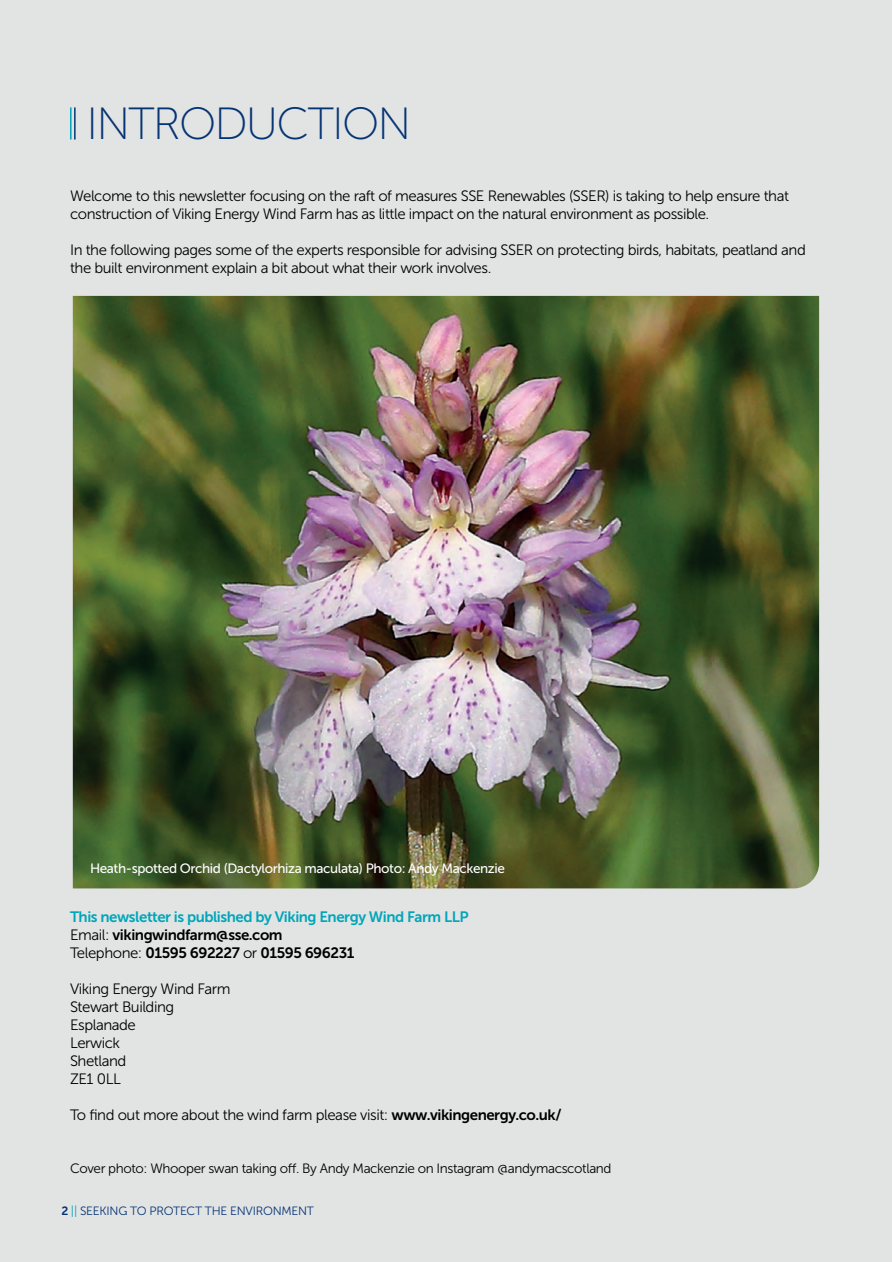
<style>
.page{position:relative;width:892px;height:1262px;background:#fff}
.page>*{position:absolute;margin:0;border:0;box-sizing:border-box;transform-origin:0 0}
.t1{font:45px "Museo Sans 100";letter-spacing:-.04em;color:#053474}
.t2{font:15px/18px "Museo Sans 300";letter-spacing:-.03em;color:#000001}
.t3{font:15px/18px "Museo Sans 700";letter-spacing:-.03em;color:#00a6b9}
.t4{font:13.5px "Museo Sans 300";letter-spacing:-.03em;color:#000001}
.t5{font:13.5px "Museo Sans 500";letter-spacing:-.03em;color:#fff}
.t6{font:12px "Museo Sans 300";letter-spacing:-.02em;color:#053474}
.s1{font-family:"Museo Sans 300";color:#000001}
.s2{color:#000001}
.s3{font-family:"Museo Sans 700"}
.s4{color:#00a6b9}
</style>
<div class="page">
<div style="left:0;top:0;width:891px;height:1261px;background:#e2e3e3"></div>
<hr style="left:74px;top:107px;width:2px;height:32px;background:#053474">
<hr style="left:70px;top:107px;width:1px;height:32px;background:#00a6b9">
<img style="left:73px;top:296px;width:745px;height:592px">
<h1 class="t1" style="left:86px;top:100px;width:326px">INTRODUCTION</h1>
<p class="t2" style="left:70px;top:187px;width:720px">Welcome to this newsletter focusing on the raft of measures SSE Renewables (SSER) is taking to help ensure that construction of Viking Energy Wind Farm has as little impact on the natural environment as possible.</p>
<p class="t2" style="left:70px;top:241px;width:737px">In the following pages some of the experts responsible for advising SSER on protecting birds, habitats, peatland and the built environment explain a bit about what their work involves.</p>
<p class="t5" style="left:90px;top:860px;width:416px">Heath-spotted Orchid (Dactylorhiza maculata) Photo: Andy Mackenzie</p>
<p class="t3" style="left:70px;top:907px;width:400px">This newsletter is published by Viking Energy Wind Farm LLP<br><span class="s1">Email:</span> <span class="s2">vikingwindfarm@sse.com<br></span><span class="s1">Telephone:</span> <span class="s2">01595 692227</span> <span class="s1">or</span> <span class="s2">01595 696231</span></p>
<p class="t2" style="left:70px;top:979px;width:162px">Viking Energy Wind Farm<br>Stewart Building<br>Esplanade<br>Lerwick<br>Shetland<br>ZE1 0LL</p>
<p class="t2" style="left:70px;top:1105px;width:493px">To find out more about the wind farm please visit: <span class="s3">www.vikingenergy.co.uk/</span></p>
<p class="t4" style="left:70px;top:1160px;width:542px">Cover photo: Whooper swan taking off. By Andy Mackenzie on Instagram @andymacscotland</p>
<p class="t6" style="left:61px;top:1203px;width:254px"><span class="s3">2</span> <span class="s4">||</span> SEEKING TO PROTECT THE ENVIRONMENT</p>
</div>
